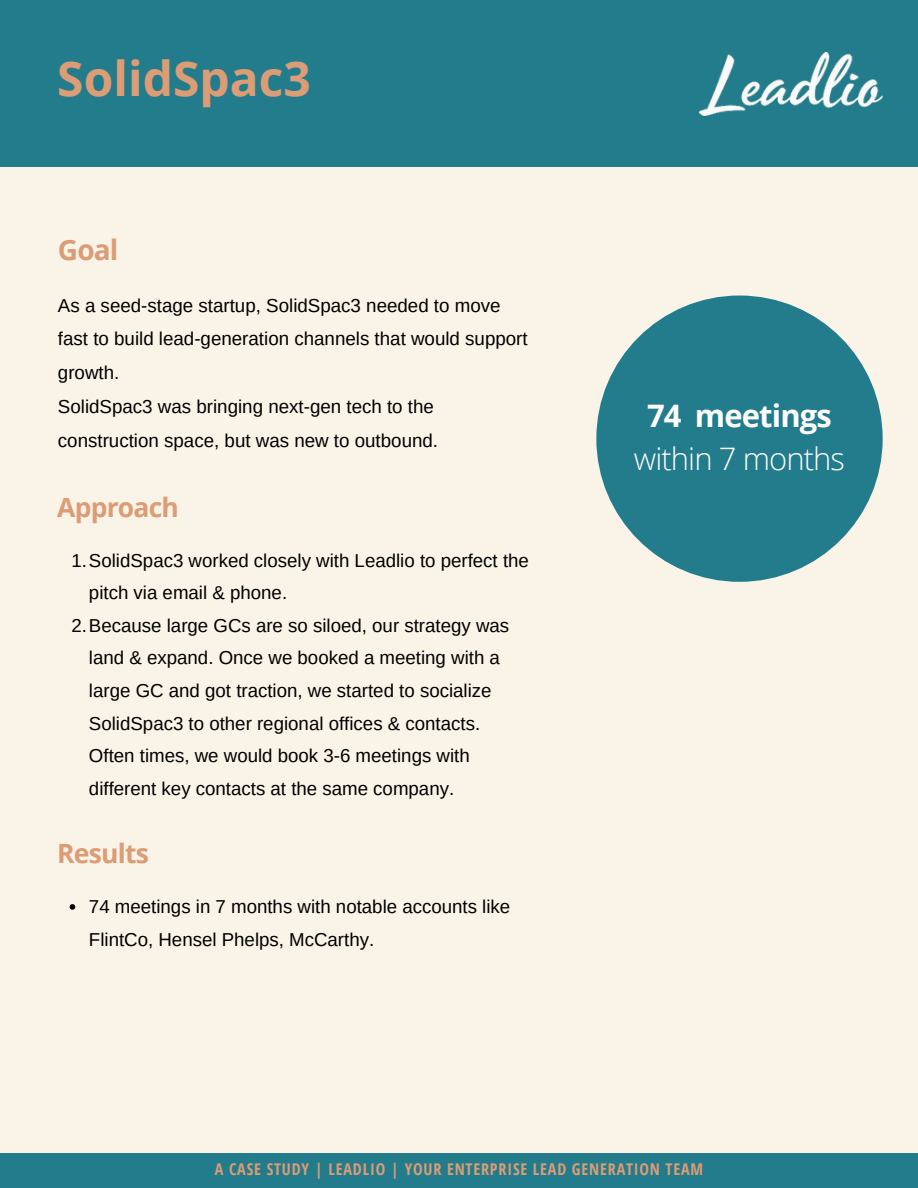
<style>
.page{position:relative;width:918px;height:1188px;background:#faf3e8}
.page>*{position:absolute;margin:0;border:0;box-sizing:border-box;transform-origin:0 0}
.t1{font:700 48px "Open Sans";color:#dc9c75}
.t2{font:300 31.05px "Open Sans";letter-spacing:-.03em;color:#fdfdfd}
.t3{font:700 31.05px "Open Sans";letter-spacing:-.03em;color:#fdfdfd}
.t4{font:700 28.05px "Open Sans";color:#dc9c75}
.t5{font:700 26.55px "Open Sans";letter-spacing:-.03em;color:#dc9c75}
.t6{font:18.75px/33.8px "Arimo";color:#000}
.t7{font:700 16.2px "Open Sans Condensed";letter-spacing:.05em;color:#dc9c75}
</style>
<div class="page">
<div style="left:0;top:0;width:918px;height:167px;background:#237c8c"></div>
<div style="left:0;top:1153px;width:918px;height:35px;background:#237c8c"></div>
<img style="left:699px;top:52px;width:184px;height:63px">
<div style="left:596px;top:296px;width:287px;height:286px;background:#237c8c;border-radius:50%"></div>
<svg style="left:70px;top:904px;width:5px;height:6px"></svg>
<h1 class="t1" style="left:57px;top:45px;width:255px">SolidSpac3</h1>
<h3 class="t4" style="left:58px;top:231px;width:62px">Goal</h3>
<p class="t6" style="left:58px;top:288px;width:471px">As a seed-stage startup, SolidSpac3 needed to move fast to build lead-generation channels that would support growth.<br>SolidSpac3 was bringing next-gen tech to the construction space, but was new to outbound.</p>
<h3 class="t5" style="left:57px;top:488px;width:123px">Approach</h3>
<p class="t6" style="left:72px;top:543px;width:459px">1.SolidSpac3 worked closely with Leadlio to perfect the</p>
<p class="t6" style="left:89px;top:576px;width:200px">pitch via email &amp; phone.</p>
<p class="t6" style="left:72px;top:608px;width:439px">2.Because large GCs are so siloed, our strategy was</p>
<p class="t6" style="left:89px;top:641px;width:412px">land &amp; expand. Once we booked a meeting with a</p>
<p class="t6" style="left:89px;top:674px;width:404px">large GC and got traction, we started to socialize</p>
<p class="t6" style="left:89px;top:706px;width:393px">SolidSpac3 to other regional offices &amp; contacts.</p>
<p class="t6" style="left:89px;top:739px;width:382px">Often times, we would book 3-6 meetings with</p>
<p class="t6" style="left:89px;top:772px;width:367px">different key contacts at the same company.</p>
<h3 class="t5" style="left:57px;top:835px;width:93px">Results</h3>
<p class="t6" style="left:89px;top:890px;width:423px;line-height:32.7px">74 meetings in 7 months with notable accounts like<br>FlintCo, Hensel Phelps, McCarthy.</p>
<h2 class="t3" style="left:647px;top:394px;width:186px">74 meetings</h2>
<h2 class="t2" style="left:634px;top:437px;width:213px">within 7 months</h2>
<p class="t7" style="left:215px;top:1158px;width:490px">A CASE STUDY | LEADLIO | YOUR ENTERPRISE LEAD GENERATION TEAM</p>
</div>
